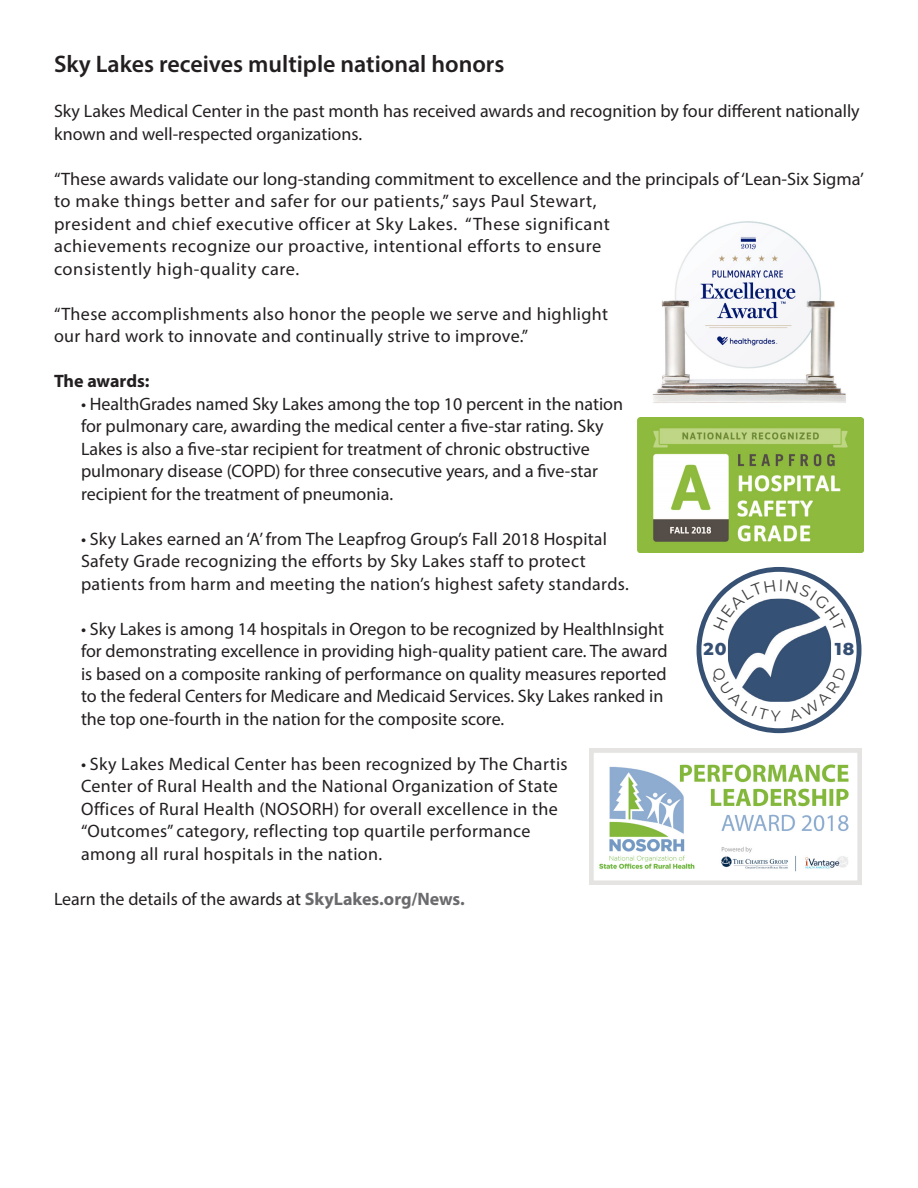
<style>
.page{position:relative;width:918px;height:1188px;background:#fff}
.page>*{position:absolute;margin:0;border:0;box-sizing:border-box;transform-origin:0 0}
.t1{font:600 24px "Myriad Pro";color:#231f20}
.t2{font:18px/22.5px "Myriad Pro";color:#231f20}
.t3{font:18px/22.5px "Myriad Pro";letter-spacing:.02em;color:#231f20}
.t4{font:18px/22.5px "Myriad Pro";letter-spacing:.03em;color:#231f20}
.t5{font:700 18px "Myriad Pro";letter-spacing:-.005em;color:#231f20}
.t6{font:800 17.25px "Montserrat";color:#365073}
.s1{font-weight:700;color:#6b6b6e}
</style>
<div class="page">
<img style="left:652px;top:221px;width:194px;height:182px">
<img style="left:638px;top:417px;width:226px;height:136px">
<img style="left:589px;top:749px;width:272px;height:136px">
<svg style="left:697px;top:567px;width:164px;height:166px"></svg>
<p class="t1" style="left:54px;top:49px;width:452px">Sky Lakes receives multiple national honors</p>
<p class="t2" style="left:54px;top:99px;width:807px">Sky Lakes Medical Center in the past month has received awards and recognition by four different nationally known and well-respected organizations.</p>
<p class="t4" style="left:54px;top:167px;width:811px">“These awards validate our long-standing commitment to excellence and the principals of ‘Lean-Six Sigma’ to make things better and safer for our patients,” says Paul Stewart,<br>president and chief executive officer at Sky Lakes. “These significant<br>achievements recognize our proactive, intentional efforts to ensure<br>consistently high-quality care.</p>
<p class="t3" style="left:54px;top:302px;width:556px">“These accomplishments also honor the people we serve and highlight our hard work to innovate and continually strive to improve.”</p>
<p class="t5" style="left:54px;top:369px;width:97px">The awards:</p>
<p class="t2" style="left:81px;top:392px;width:544px">• HealthGrades named Sky Lakes among the top 10 percent in the nation for pulmonary care, awarding the medical center a five-star rating. Sky Lakes is also a five-star recipient for treatment of chronic obstructive pulmonary disease (COPD) for three consecutive years, and a five-star recipient for the treatment of pneumonia.</p>
<p class="t3" style="left:81px;top:527px;width:549px">• Sky Lakes earned an ‘A’ from The Leapfrog Group’s Fall 2018 Hospital<br>Safety Grade recognizing the efforts by Sky Lakes staff to protect patients from harm and meeting the nation’s highest safety standards.</p>
<p class="t2" style="left:81px;top:617px;width:588px">• Sky Lakes is among 14 hospitals in Oregon to be recognized by HealthInsight for demonstrating excellence in providing high-quality patient care. The award is based on a composite ranking of performance on quality measures reported to the federal Centers for Medicare and Medicaid Services. Sky Lakes ranked in the top one-fourth in the nation for the composite score.</p>
<p class="t3" style="left:81px;top:752px;width:488px">• Sky Lakes Medical Center has been recognized by The Chartis Center of Rural Health and the National Organization of State Offices of Rural Health (NOSORH) for overall excellence in the “Outcomes” category, reflecting top quartile performance among all rural hospitals in the nation.</p>
<p class="t2" style="left:54px;top:887px;width:412px">Learn the details of the awards at <span class="s1">SkyLakes.org/News.</span></p>
<p class="t6" style="left:704px;top:637px;width:25px">20</p>
<p class="t6" style="left:835px;top:637px;width:21px">18</p>
</div>
